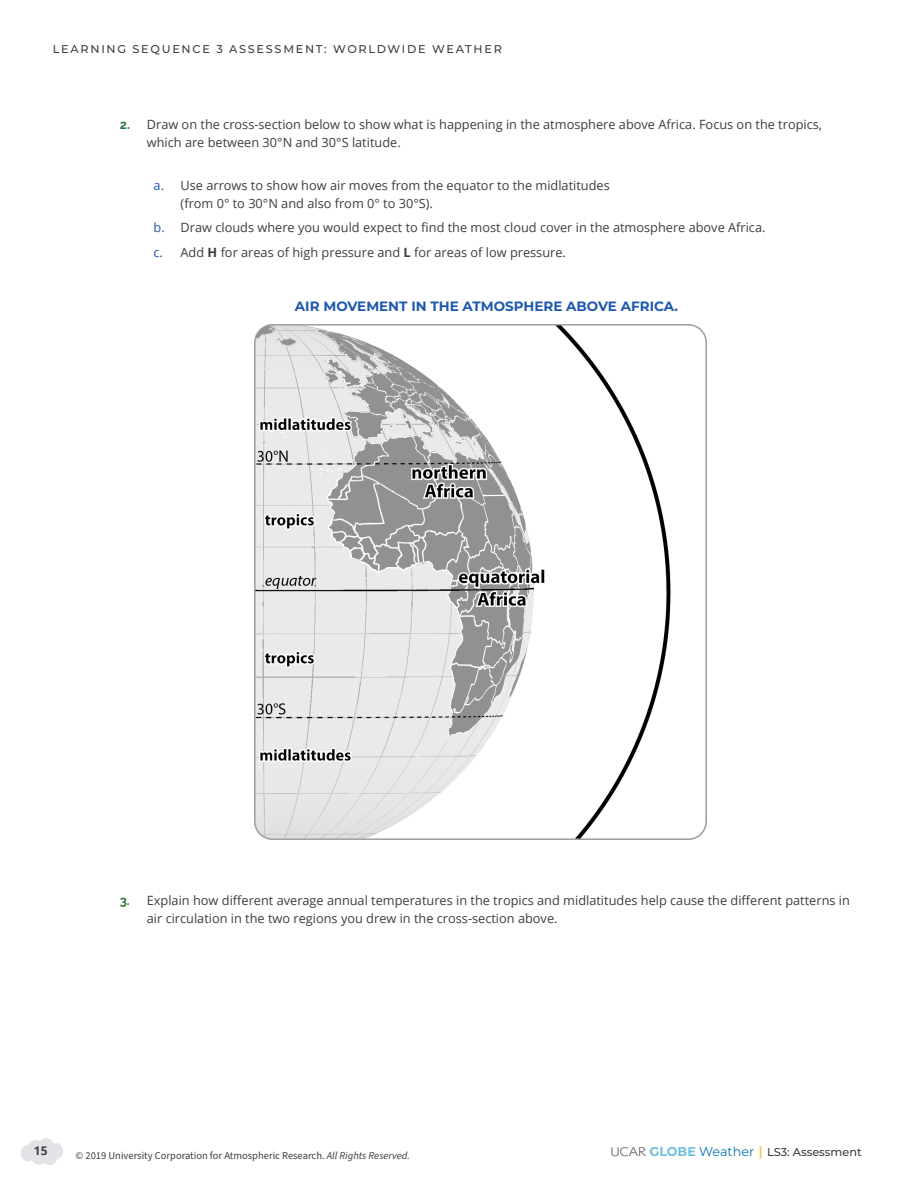
<style>
.page{position:relative;width:918px;height:1188px;background:#fff}
.page>*{position:absolute;margin:0;border:0;box-sizing:border-box;transform-origin:0 0}
.t1{font:700 13.5px "Montserrat";color:#1e58ad}
.t2{font:12.75px/18px "Open Sans";color:#3e3e3f}
.t3{font:700 12px "Open Sans";color:#3e3e3f}
.t4{font:500 11.25px "Montserrat";letter-spacing:.15em;color:#3e3e3f}
.t5{font:500 11.25px "Montserrat";color:#3e3e3f}
.t6{font:10.5px "Source Sans Pro";color:#3e3e3f}
.s1{font-family:"Raleway";font-weight:700;color:#2a783b}
.s2{color:#1e58ad}
.s3{font-weight:700}
.s4{font-style:italic}
.s5{font-weight:700;font-size:12.75px;color:#6ebfdd}
.s6{font-weight:400;font-size:12.75px;color:#0973b4}
.s7{font-family:"Open Sans";font-weight:800;font-size:12.75px;color:#ebd150}
</style>
<div class="page">
<svg style="left:611px;top:1147px;width:36px;height:9px"></svg>
<svg style="left:21px;top:1138px;width:42px;height:27px"></svg>
<img style="left:255px;top:325px;width:451px;height:515px">
<p class="t4" style="left:53px;top:42px;width:451px">LEARNING SEQUENCE 3 ASSESSMENT: WORLDWIDE WEATHER</p>
<p class="t2" style="left:147px;top:115px;width:677px;text-indent:-27px"><span class="s1">2.</span> Draw on the cross-section below to show what is happening in the atmosphere above Africa. Focus on the tropics, which are between 30°N and 30°S latitude.</p>
<p class="t2" style="left:181px;top:176px;width:431px;text-indent:-27px"><span class="s2">a.</span> Use arrows to show how air moves from the equator to the midlatitudes (from 0° to 30°N and also from 0° to 30°S).</p>
<p class="t2" style="left:154px;top:219px;width:613px"><span class="s2">b.</span> Draw clouds where you would expect to find the most cloud cover in the atmosphere above Africa.</p>
<p class="t2" style="left:154px;top:243px;width:414px"><span class="s2">c.</span> Add <span class="s3">H</span> for areas of high pressure and <span class="s3">L</span> for areas of low pressure.</p>
<h3 class="t1" style="left:295px;top:297px;width:385px">AIR MOVEMENT IN THE ATMOSPHERE ABOVE AFRICA.</h3>
<p class="t2" style="left:147px;top:891px;width:705px;text-indent:-27px"><span class="s1">3.</span> Explain how different average annual temperatures in the tropics and midlatitudes help cause the different patterns in air circulation in the two regions you drew in the cross-section above.</p>
<p class="t3" style="left:34px;top:1142px;width:15px">15</p>
<p class="t6" style="left:76px;top:1148px;width:336px">© 2019 University Corporation for Atmospheric Research. <span class="s4">All Rights Reserved.</span></p>
<p class="t5" style="left:650px;top:1144px;width:214px"><span class="s5">GLOBE</span> <span class="s6">Weather</span> <span class="s7">|</span> LS3: Assessment</p>
</div>
